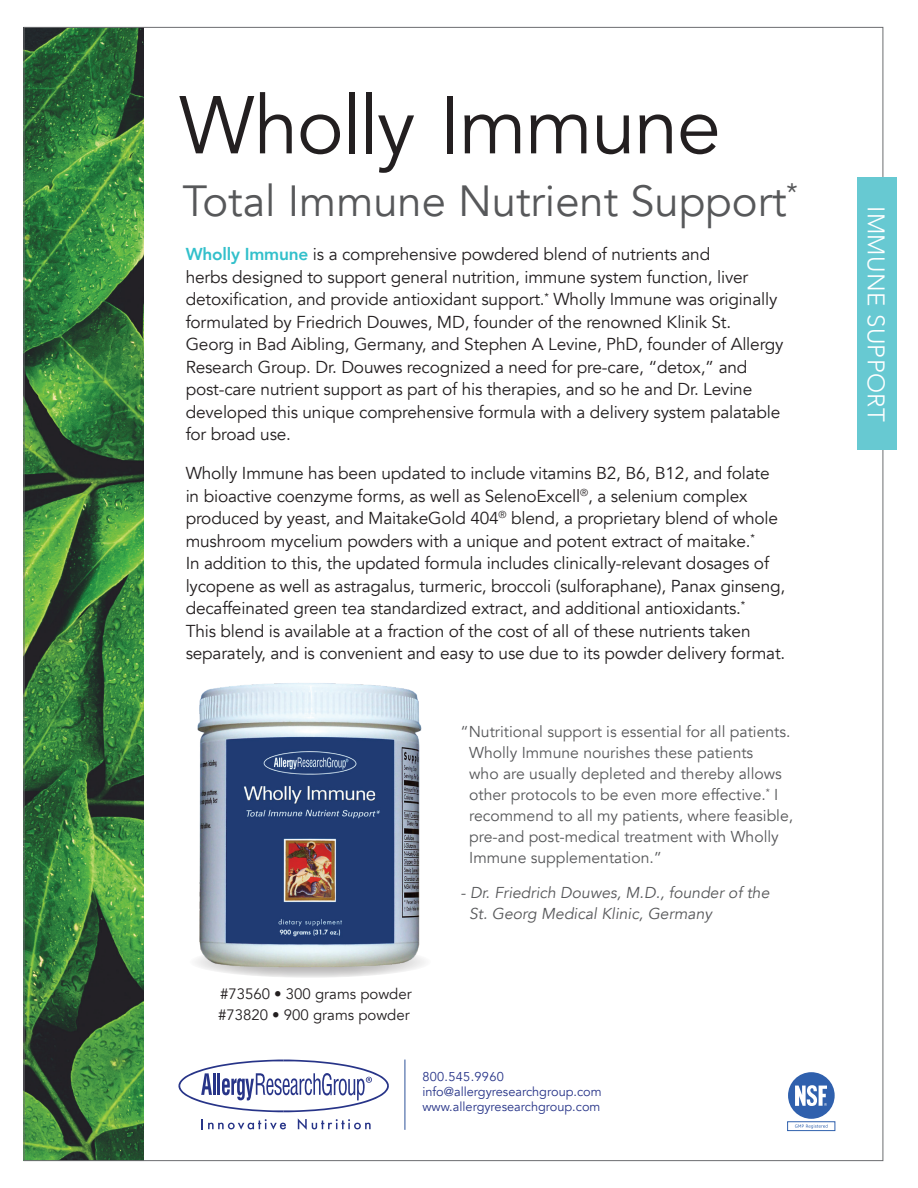
<style>
.page{position:relative;width:918px;height:1188px;background:#fff}
.page>*{position:absolute;margin:0;border:0;box-sizing:border-box;transform-origin:0 0}
.t1{font:81px "Avenir";letter-spacing:-.02em;color:#231f20}
.t2{font:43.5px "Avenir";color:#57585a}
.t3{font:300 24px "Avenir";letter-spacing:.02em;color:#fff}
.t4{font:17.25px/22.5px "Avenir";letter-spacing:-.01em;color:#231f20}
.t5{font:15.75px/21px "Avenir";color:#57585a}
.t6{font:italic 15.75px/21px "Avenir";color:#57585a}
.t7{font:15px/21px "Avenir";color:#231f20}
.t8{font:12.75px/15.3px "Avenir";color:#273488}
.s1{font-weight:800;color:#32c0cb}
</style>
<div class="page">
<svg style="left:178px;top:1060px;width:211px;height:52px"></svg>
<svg style="left:202px;top:1119px;width:84px;height:11px"></svg>
<svg style="left:298px;top:1118px;width:73px;height:12px"></svg>
<div style="left:788px;top:1072px;width:47px;height:47px;background:#2f60ad;border-radius:50%"></div>
<div style="left:787px;top:1121px;width:48px;height:10px;border:1px solid #3061ad"></div>
<svg style="left:795px;top:1085px;width:32px;height:21px"></svg>
<svg style="left:795px;top:1124px;width:33px;height:5px"></svg>
<img style="left:26px;top:29px;width:118px;height:1130px">
<hr style="left:405px;top:1060px;width:1px;height:70px;background:#2e5399">
<svg style="left:189px;top:946px;width:243px;height:32px"></svg>
<img style="left:189px;top:683px;width:243px;height:292px">
<div style="left:858px;top:177px;width:39px;height:272px;background:#67c9d2"></div>
<h1 class="t1" style="left:179px;top:77px;width:543px">Wholly Immune</h1>
<h2 class="t2" style="left:182px;top:175px;width:617px">Total Immune Nutrient Support<sup>*</sup></h2>
<p class="t4" style="left:186px;top:244px;width:599px"><span class="s1">Wholly Immune</span> is a comprehensive powdered blend of nutrients and<br>herbs designed to support general nutrition, immune system function, liver detoxification, and provide antioxidant support.<sup>*</sup> Wholly Immune was originally formulated by Friedrich Douwes, MD, founder of the renowned Klinik St.<br>Georg in Bad Aibling, Germany, and Stephen A Levine, PhD, founder of Allergy Research Group. Dr. Douwes recognized a need for pre-care, “detox,” and post-care nutrient support as part of his therapies, and so he and Dr. Levine developed this unique comprehensive formula with a delivery system palatable for broad use.</p>
<p class="t4" style="left:186px;top:462px;width:601px">Wholly Immune has been updated to include vitamins B2, B6, B12, and folate in bioactive coenzyme forms, as well as SelenoExcell<sup>®</sup>, a selenium complex produced by yeast, and MaitakeGold 404<sup>®</sup> blend, a proprietary blend of whole mushroom mycelium powders with a unique and potent extract of maitake.<sup>*<br></sup>In addition to this, the updated formula includes clinically-relevant dosages of lycopene as well as astragalus, turmeric, broccoli (sulforaphane), Panax ginseng, decaffeinated green tea standardized extract, and additional antioxidants.<sup>*<br></sup>This blend is available at a fraction of the cost of all of these nutrients taken separately, and is convenient and easy to use due to its powder delivery format.</p>
<p class="t5" style="left:469px;top:722px;width:326px;text-indent:-9px">“Nutritional support is essential for all patients.<br>Wholly Immune nourishes these patients<br>who are usually depleted and thereby allows other protocols to be even more effective.<sup>*</sup> I recommend to all my patients, where feasible, pre-and post-medical treatment with Wholly Immune supplementation.”</p>
<p class="t6" style="left:469px;top:882px;width:302px;text-indent:-9px">- Dr. Friedrich Douwes, M.D., founder of the<br>St. Georg Medical Klinic, Germany</p>
<p class="t7" style="left:218px;top:984px;width:195px">#73560 • 300 grams powder #73820 • 900 grams powder</p>
<p class="t8" style="left:422px;top:1069px;width:181px">800.545.9960 info@allergyresearchgroup.com www.allergyresearchgroup.com</p>
<h3 class="t3" style="left:890px;top:206px;width:218px;rotate:90deg">IMMUNE SUPPORT</h3>
</div>
